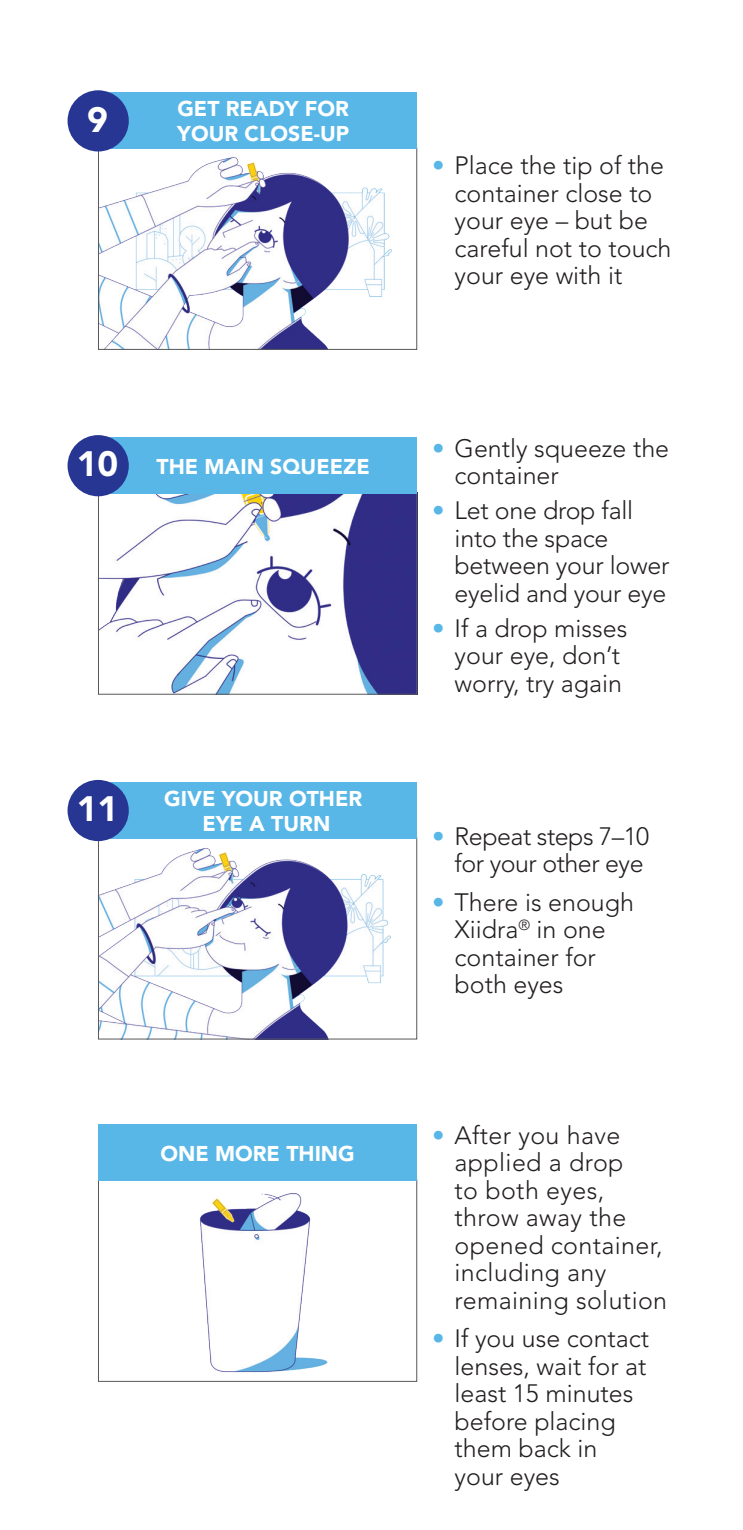
<style>
.page{position:relative;width:743px;height:1530px;background:#fff}
.page>*{position:absolute;margin:0;border:0;box-sizing:border-box;transform-origin:0 0}
.t1{font:900 35px "Avenir LT Std";color:#fff}
.t2{font:300 25px/27.5px "Avenir LT Std";color:#231f20}
.t3{font:300 25px/27.5px "Avenir LT Std";letter-spacing:-.02em;color:#231f20;text-align:right}
.Steps_Labels{font:900 21.25px "Avenir LT Std";color:#fff}
.s1{color:#58b7e7}
</style>
<div class="page">
<img style="left:100px;top:149px;width:292px;height:199px">
<div style="left:98px;top:147px;width:319px;height:203px;border:1px solid #57585a"></div>
<div style="left:98px;top:93px;width:319px;height:56px;background:#58b7e7"></div>
<div style="left:68px;top:90px;width:61px;height:61px;background:#263692;border-radius:50%"></div>
<img style="left:100px;top:494px;width:315px;height:199px">
<div style="left:98px;top:492px;width:319px;height:203px;border:1px solid #57585a"></div>
<div style="left:98px;top:438px;width:319px;height:56px;background:#58b7e7"></div>
<div style="left:68px;top:435px;width:61px;height:61px;background:#263692;border-radius:50%"></div>
<img style="left:100px;top:839px;width:291px;height:198px">
<div style="left:98px;top:837px;width:319px;height:202px;border:1px solid #57585a"></div>
<div style="left:98px;top:782px;width:319px;height:57px;background:#58b7e7"></div>
<div style="left:68px;top:780px;width:61px;height:61px;background:#263692;border-radius:50%"></div>
<img style="left:200px;top:1193px;width:128px;height:180px">
<div style="left:98px;top:1179px;width:319px;height:203px;border:1px solid #57585a"></div>
<div style="left:98px;top:1125px;width:319px;height:56px;background:#58b7e7"></div>
<p class="t1" style="left:87px;top:98px;width:22px">9</p>
<p class="Steps_Labels" style="left:177px;top:96px;width:173px">GET READY FOR</p>
<p class="Steps_Labels" style="left:177px;top:121px;width:173px">YOUR CLOSE-UP</p>
<p class="t1" style="left:77px;top:443px;width:43px">10</p>
<p class="Steps_Labels" style="left:156px;top:453px;width:215px">THE MAIN SQUEEZE</p>
<p class="t1" style="left:77px;top:788px;width:43px">11</p>
<p class="Steps_Labels" style="left:164px;top:786px;width:199px">GIVE YOUR OTHER</p>
<p class="Steps_Labels" style="left:202px;top:811px;width:129px">EYE A TURN</p>
<p class="Steps_Labels" style="left:160px;top:1141px;width:196px">ONE MORE THING</p>
<p class="t2" style="left:454px;top:152px;width:218px;text-indent:-22px"><span class="s1">•</span> Place the tip of the container close to your eye – but be careful not to touch your eye with it</p>
<p class="t2" style="left:454px;top:434px;width:216px;text-indent:-22px"><span class="s1">•</span> Gently squeeze the container</p>
<p class="t2" style="left:454px;top:497px;width:216px;text-indent:-22px"><span class="s1">•</span> Let one drop fall into the space between your lower eyelid and your eye</p>
<p class="t2" style="left:454px;top:615px;width:174px;text-indent:-22px"><span class="s1">•</span> If a drop misses your eye, don’t worry, try again</p>
<p class="t3" style="left:432px;top:822px;width:219px"><span class="s1">•</span> Repeat steps 7–10 for your other eye</p>
<p class="t2" style="left:454px;top:889px;width:181px;text-indent:-22px"><span class="s1">•</span> There is enough<br>Xiidra<sup>®</sup> in one container for both eyes</p>
<p class="t2" style="left:454px;top:1121px;width:214px;text-indent:-22px"><span class="s1">•</span> After you have applied a drop<br>to both eyes, throw away the opened container, including any remaining solution</p>
<p class="t2" style="left:454px;top:1325px;width:196px;text-indent:-22px"><span class="s1">•</span> If you use contact lenses, wait for at least 15 minutes before placing them back in your eyes</p>
</div>
